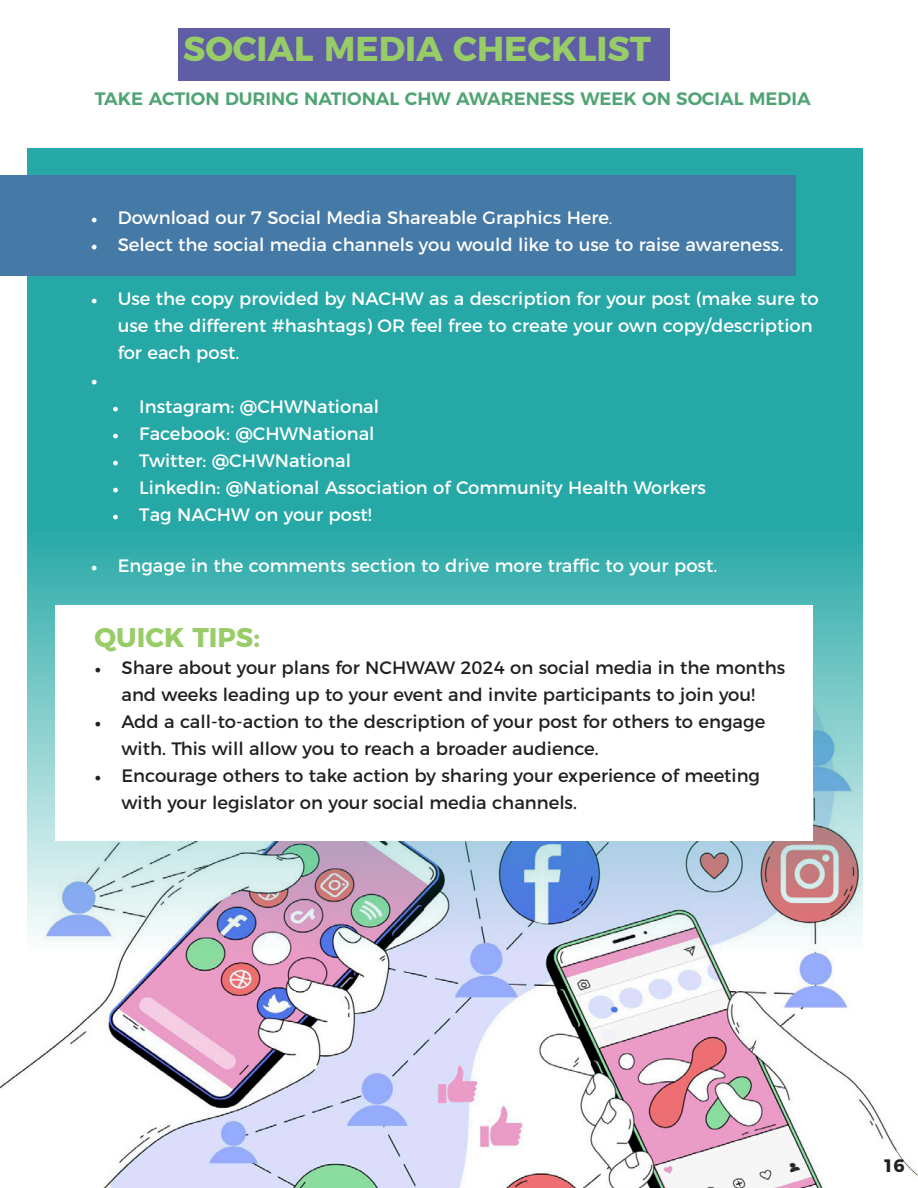
<style>
.page{position:relative;width:918px;height:1188px;background:#fff}
.page>*{position:absolute;margin:0;border:0;box-sizing:border-box;transform-origin:0 0}
.t1{font:700 34.5px "Montserrat";color:#98cc67}
.t2{font:700 27px "Montserrat";color:#98cc67}
.t3{font:18px/27px "Montserrat";color:#fff}
.t4{font:18px/27px "Montserrat";color:#231f20}
.t5{font:600 18px "Montserrat";color:#50a474}
.t6{font:700 18px "Montserrat";color:#231f20}
.t7{font:18px "Minion Pro";color:#fff}
.s1{font-family:"Minion Pro"}
.s2{font-size:13.5px}
</style>
<div class="page">
<div style="left:28px;top:149px;width:835px;height:1039px;background:#25a8a6"></div>
<img style="left:0;top:514px;width:897px;height:674px">
<div style="left:56px;top:605px;width:757px;height:235px;background:#fff"></div>
<div style="left:178px;top:28px;width:491px;height:53px;background:#605da7"></div>
<div style="left:0;top:175px;width:795px;height:101px;background:#457aa7"></div>
<div style="left:870px;top:1150px;width:48px;height:38px;background:#fff"></div>
<p class="t1" style="left:183px;top:21px;width:469px">SOCIAL MEDIA CHECKLIST</p>
<p class="t5" style="left:95px;top:84px;width:717px">TAKE ACTION DURING NATIONAL CHW AWARENESS WEEK ON SOCIAL MEDIA</p>
<p class="t3" style="left:91px;top:202px;width:523px"><span class="s1">•</span> Download our 7 Social Media Shareable Graphics Here<span class="s2">.</span></p>
<p class="t3" style="left:91px;top:229px;width:694px"><span class="s1">•</span> Select the social media channels you would like to use to raise awareness.</p>
<p class="t3" style="left:118px;top:283px;width:703px;text-indent:-27px"><span class="s1">•</span> Use the copy provided by NACHW as a description for your post (make sure to use the different #hashtags) OR feel free to create your own copy/description for each post.</p>
<p class="t7" style="left:91px;top:368px;width:9px">•</p>
<p class="t3" style="left:112px;top:391px;width:268px"><span class="s1">•</span> Instagram: @CHWNational</p>
<p class="t3" style="left:112px;top:418px;width:264px"><span class="s1">•</span> Facebook: @CHWNational</p>
<p class="t3" style="left:112px;top:445px;width:240px"><span class="s1">•</span> Twitter: @CHWNational</p>
<p class="t3" style="left:112px;top:472px;width:595px"><span class="s1">•</span> LinkedIn: @National Association of Community Health Workers</p>
<p class="t3" style="left:112px;top:499px;width:261px"><span class="s1">•</span> Tag NACHW on your post!</p>
<p class="t3" style="left:91px;top:550px;width:628px"><span class="s1">•</span> Engage in the comments section to drive more traffic to your post.</p>
<p class="t2" style="left:94px;top:615px;width:167px">QUICK TIPS:</p>
<p class="t4" style="left:94px;top:653px;width:692px;text-align:center"><span class="s1">•</span> Share about your plans for NCHWAW 2024 on social media in the months and weeks leading up to your event and invite participants to join you!</p>
<p class="t4" style="left:122px;top:707px;width:645px;text-indent:-27px"><span class="s1">•</span> Add a call-to-action to the description of your post for others to engage with. This will allow you to reach a broader audience.</p>
<p class="t4" style="left:122px;top:761px;width:640px;text-indent:-27px"><span class="s1">•</span> Encourage others to take action by sharing your experience of meeting with your legislator on your social media channels.</p>
<p class="t6" style="left:882px;top:1151px;width:24px">16</p>
</div>
